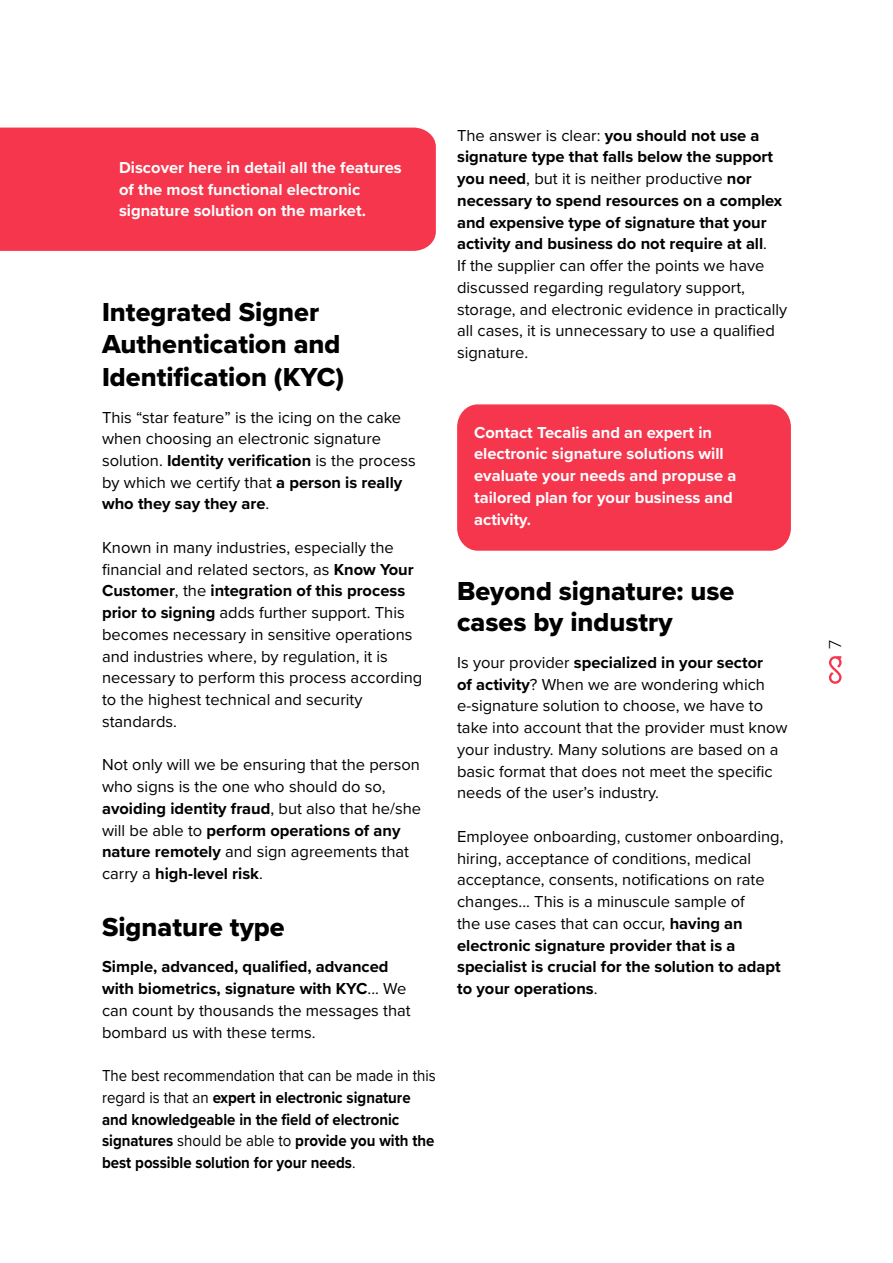
<style>
.page{position:relative;width:893px;height:1263px;background:#fff}
.page>*{position:absolute;margin:0;border:0;box-sizing:border-box;transform-origin:0 0}
.t1{font:27px/32.4px "Proxima Nova Extrabld";color:#000}
.t2{font:300 18px "Proxima Nova";color:#000}
.t3{font:16.5px/21.8px "Proxima Nova";color:#000}
.t4{font:700 16.5px/21.8px "Proxima Nova";color:#fff}
.t5{font:700 16.5px/21.8px "Proxima Nova";color:#000;scale:.91 1}
.t6{font:700 16.5px/21.8px "Proxima Nova";color:#000}
.s1{font-weight:700}
.s2{font-weight:400}
</style>
<div class="page">
<div style="left:0;top:128px;width:436px;height:123px;background:#f5364d"></div>
<div style="left:457px;top:404px;width:334px;height:147px;background:#f5364d;border-radius:22px"></div>
<svg style="left:829px;top:656px;width:12px;height:28px"></svg>
<p class="t4" style="left:119px;top:156px;width:284px">Discover here in detail all the features of the most functional electronic signature solution on the market.</p>
<h1 class="t1" style="left:102px;top:295px;width:244px">Integrated Signer<br>Authentication and<br>Identification (KYC)</h1>
<p class="t3" style="left:102px;top:405px;width:315px">This “star feature” is the icing on the cake when choosing an electronic signature solution. <span class="s1">Identity verification</span> is the process by which we certify that <span class="s1">a person is really who they say they are</span>.</p>
<p class="t3" style="left:102px;top:536px;width:322px">Known in many industries, especially the financial and related sectors, as <span class="s1">Know Your Customer</span>, the <span class="s1">integration of this process prior to signing</span> adds further support. This becomes necessary in sensitive operations and industries where, by regulation, it is necessary to perform this process according to the highest technical and security standards.</p>
<p class="t3" style="left:102px;top:753px;width:321px">Not only will we be ensuring that the person who signs is the one who should do so, <span class="s1">avoiding identity fraud</span>, but also that he/she will be able to <span class="s1">perform operations of any nature remotely</span> and sign agreements that carry a <span class="s1">high-level risk</span>.</p>
<h1 class="t1" style="left:102px;top:910px;width:184px">Signature type</h1>
<p class="t6" style="left:102px;top:956px;width:310px">Simple, advanced, qualified, advanced with biometrics, signature with KYC<span class="s2">... We can count by thousands the messages that bombard us with these terms.</span></p>
<p class="t5" style="left:102px;top:1064px;width:368px"><span class="s2">The best recommendation that can be made in this regard is that an</span> expert in electronic signature and knowledgeable in the field of electronic signatures <span class="s2">should be able to</span> provide you with the best possible solution for your needs<span class="s2">.</span></p>
<p class="t3" style="left:457px;top:123px;width:332px">The answer is clear: <span class="s1">you should not use a signature type that falls below the support you need</span>, but it is neither productive <span class="s1">nor necessary to spend resources on a complex and expensive type of signature that your activity and business do not require at all</span>.<br>If the supplier can offer the points we have discussed regarding regulatory support, storage, and electronic evidence in practically all cases, it is unnecessary to use a qualified signature.</p>
<p class="t4" style="left:474px;top:421px;width:264px">Contact Tecalis and an expert in electronic signature solutions will evaluate your needs and propuse a tailored plan for your business and activity.</p>
<h1 class="t1" style="left:457px;top:574px;width:279px;line-height:31.5px">Beyond signature: use cases by industry</h1>
<p class="t3" style="left:457px;top:651px;width:332px">Is your provider <span class="s1">specialized in your sector<br>of activity</span>? When we are wondering which e-signature solution to choose, we have to take into account that the provider must know your industry. Many solutions are based on a basic format that does not meet the specific needs of the user’s industry.</p>
<p class="t3" style="left:457px;top:825px;width:328px">Employee onboarding, customer onboarding, hiring, acceptance of conditions, medical acceptance, consents, notifications on rate changes... This is a minuscule sample of<br>the use cases that can occur, <span class="s1">having an electronic signature provider that is a specialist is crucial for the solution to adapt to your operations</span>.</p>
<p class="t2" style="left:822px;top:649px;width:11px;rotate:-90deg">7</p>
</div>
